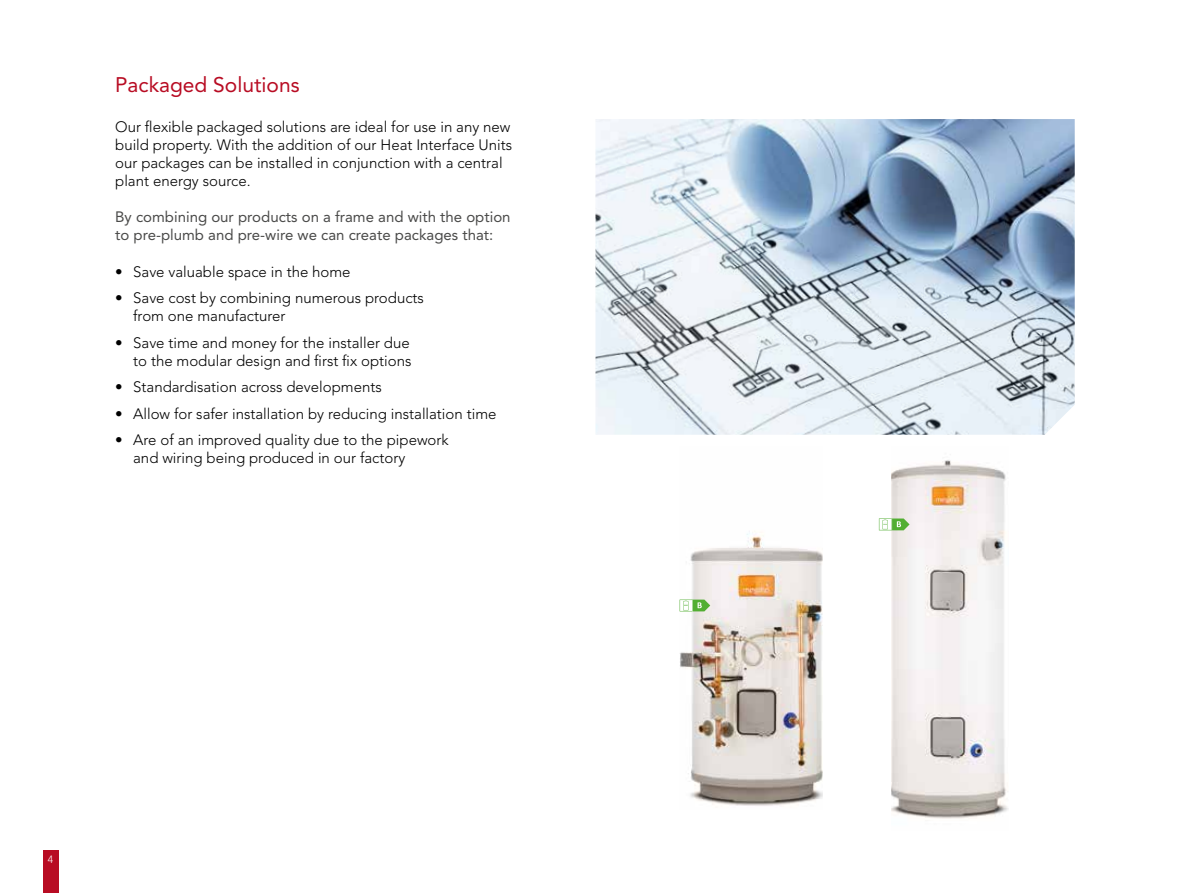
<style>
.page{position:relative;width:1191px;height:893px;background:#fff}
.page>*{position:absolute;margin:0;border:0;box-sizing:border-box;transform-origin:0 0}
.t1{font:21px "Avenir LT Std";color:#b80c23}
.t2{font:300 15px/18px "Avenir LT Std";color:#000}
.t3{font:15px/18px "Avenir LT Std";color:#4a4a49}
.t4{font:300 10.5px "Avenir LT Std";color:#fff}
</style>
<div class="page">
<div style="left:43px;top:850px;width:15px;height:43px;background:#b80c23"></div>
<img style="left:595px;top:119px;width:479px;height:316px">
<img style="left:679px;top:531px;width:143px;height:275px">
<img style="left:891px;top:460px;width:117px;height:359px">
<svg style="left:679px;top:600px;width:31px;height:11px"></svg>
<svg style="left:879px;top:518px;width:30px;height:12px"></svg>
<h1 class="t1" style="left:115px;top:73px;width:186px">Packaged Solutions</h1>
<p class="t2" style="left:115px;top:118px;width:398px">Our flexible packaged solutions are ideal for use in any new build property. With the addition of our Heat Interface Units our packages can be installed in conjunction with a central plant energy source.</p>
<p class="t3" style="left:115px;top:208px;width:397px">By combining our products on a frame and with the option to pre-plumb and pre-wire we can create packages that:</p>
<p class="t2" style="left:115px;top:263px;width:237px">• Save valuable space in the home</p>
<p class="t2" style="left:133px;top:289px;width:292px;text-indent:-18px">• Save cost by combining numerous products from one manufacturer</p>
<p class="t2" style="left:115px;top:334px;width:298px;text-align:right">• Save time and money for the installer due to the modular design and first fix options</p>
<p class="t2" style="left:115px;top:378px;width:268px">• Standardisation across developments</p>
<p class="t2" style="left:115px;top:405px;width:383px">• Allow for safer installation by reducing installation time</p>
<p class="t2" style="left:133px;top:431px;width:317px;text-indent:-18px">• Are of an improved quality due to the pipework and wiring being produced in our factory</p>
<p class="t4" style="left:48px;top:853px;width:7px">4</p>
</div>
